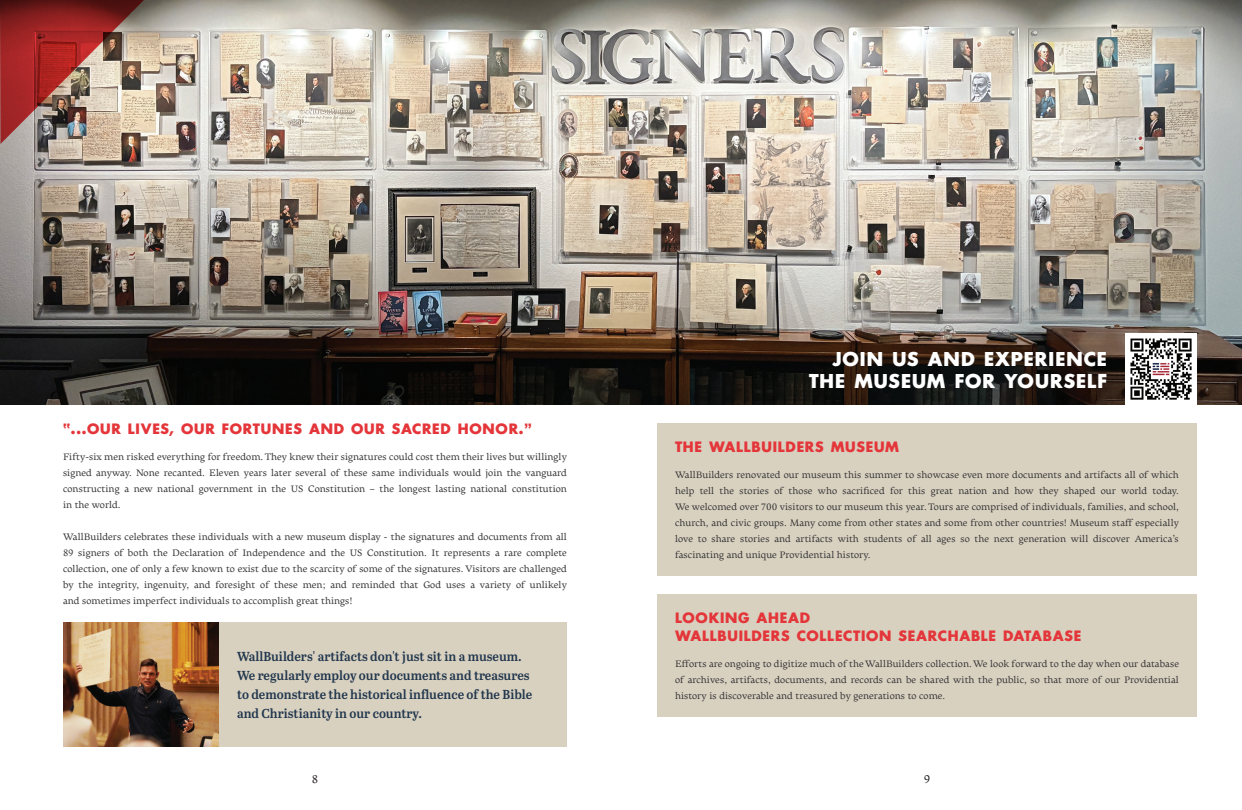
<style>
.page{position:relative;width:1242px;height:810px;background:#fff}
.page>*{position:absolute;margin:0;border:0;box-sizing:border-box;transform-origin:0 0}
.t1{font:20px/22px "BN Bobbie Sans";letter-spacing:.05em;color:#fff;text-align:right}
.t2{font:15px/18px "BN Bobbie Sans";letter-spacing:.05em;color:#e4363a}
.t3{font:13px/19px "Abril Titling Sb";color:#20364d}
.t4{font:12px "Elmhurst";color:#231f20}
.t5{font:10px/16px "Elmhurst";color:#373638;text-align:justify}
</style>
<div class="page">
<div style="left:63px;top:622px;width:504px;height:125px;background:#d9d1c0"></div>
<img style="left:0;top:0;width:1242px;height:405px">
<img style="left:1125px;top:333px;width:72px;height:72px">
<div style="left:657px;top:594px;width:540px;height:123px;background:#d9d1c0"></div>
<div style="left:657px;top:423px;width:540px;height:153px;background:#d9d1c0"></div>
<img style="left:0;top:0;width:144px;height:144px">
<img style="left:63px;top:622px;width:156px;height:125px">
<p class="t2" style="left:63px;top:420px;width:470px">“...OUR LIVES, OUR FORTUNES AND OUR SACRED HONOR.”</p>
<p class="t5" style="left:63px;top:449px;width:506px">Fifty-six men risked everything for freedom. They knew their signatures could cost them their lives but willingly signed anyway. None recanted. Eleven years later several of these same individuals would join the vanguard constructing a new national government in the US Constitution – the longest lasting national constitution in the world.</p>
<p class="t5" style="left:63px;top:529px;width:506px">WallBuilders celebrates these individuals with a new museum display - the signatures and documents from all 89 signers of both the Declaration of Independence and the US Constitution. It represents a rare complete collection, one of only a few known to exist due to the scarcity of some of the signatures. Visitors are challenged by the integrity, ingenuity, and foresight of these men; and reminded that God uses a variety of unlikely and sometimes imperfect individuals to accomplish great things!</p>
<p class="t3" style="left:237px;top:647px;width:286px">WallBuilders' artifacts don't just sit in a museum.</p>
<p class="t3" style="left:237px;top:666px;width:297px">We regularly employ our documents and treasures to demonstrate the historical influence of the Bible and Christianity in our country.</p>
<p class="t1" style="left:809px;top:347px;width:300px">JOIN US AND EXPERIENCE<br>THE MUSEUM FOR YOURSELF</p>
<p class="t2" style="left:675px;top:438px;width:226px">THE WALLBUILDERS MUSEUM</p>
<p class="t5" style="left:675px;top:467px;width:506px">WallBuilders renovated our museum this summer to showcase even more documents and artifacts all of which help tell the stories of those who sacrificed for this great nation and how they shaped our world today.<br>We welcomed over 700 visitors to our museum this year. Tours are comprised of individuals, families, and school, church, and civic groups. Many come from other states and some from other countries! Museum staff especially love to share stories and artifacts with students of all ages so the next generation will discover America’s fascinating and unique Providential history.</p>
<p class="t2" style="left:675px;top:609px;width:408px">LOOKING AHEAD<br>WALLBUILDERS COLLECTION SEARCHABLE DATABASE</p>
<p class="t5" style="left:675px;top:656px;width:506px">Efforts are ongoing to digitize much of the WallBuilders collection. We look forward to the day when our database of archives, artifacts, documents, and records can be shared with the public, so that more of our Providential history is discoverable and treasured by generations to come.</p>
<p class="t4" style="left:312px;top:773px;width:8px">8</p>
<p class="t4" style="left:924px;top:773px;width:8px">9</p>
</div>
